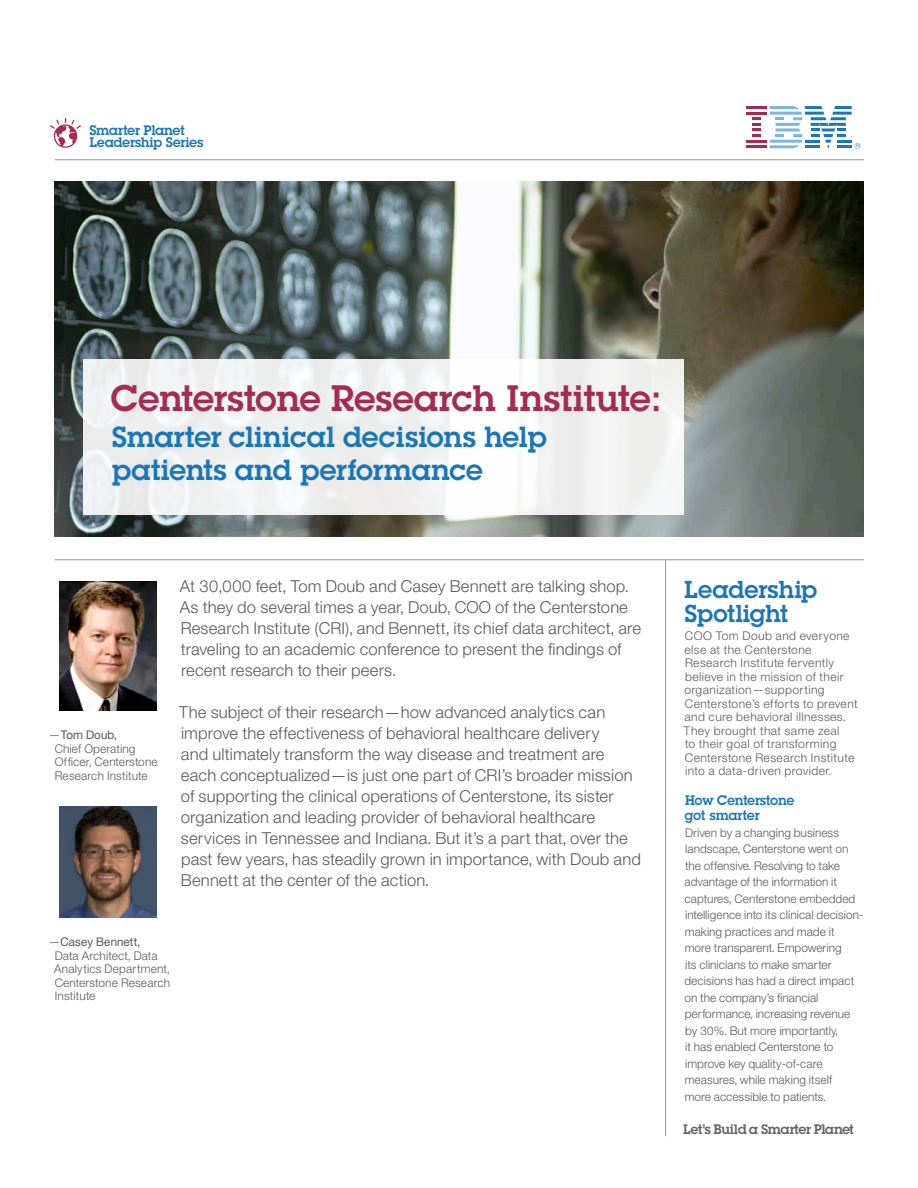
<style>
.page{position:relative;width:918px;height:1188px;background:#fff}
.page>*{position:absolute;margin:0;border:0;box-sizing:border-box;transform-origin:0 0}
.t1{font:600 36px "Lubalinfor IBM";color:#a52b52}
.t2{font:600 28.5px/33px "Lubalinfor IBM";color:#1976ba}
.t3{font:600 24px/24px "Lubalinfor IBM";color:#1976ba}
.t4{font:300 16.5px/21px "Helv Neuefor IBM";letter-spacing:.005em;color:#57585a}
.t5{font:600 13.5px/12px "Lubalinfor IBM";letter-spacing:-.01em;color:#1976ba}
.t6{font:600 13.5px "Lubalinfor IBM";letter-spacing:-.015em;color:#636366}
.t7{font:300 12px/16.5px "Helv Neuefor IBM";color:#57585a}
.t8{font:300 12px/13.5px "Helv Neuefor IBM";letter-spacing:.03em;color:#57585a}
.s1{font-weight:400}
</style>
<div class="page">
<hr style="left:746px;top:106px;width:21px;height:3px;background:#a52b52">
<hr style="left:746px;top:112px;width:21px;height:3px;background:#a52b52">
<hr style="left:746px;top:140px;width:21px;height:3px;background:#a52b52">
<svg style="left:752px;top:117px;width:9px;height:20px"></svg>
<hr style="left:746px;top:145px;width:21px;height:3px;background:#a52b52">
<svg style="left:770px;top:106px;width:90px;height:43px"></svg>
<svg style="left:50px;top:118px;width:31px;height:30px"></svg>
<img style="left:54px;top:181px;width:810px;height:356px">
<hr style="left:55px;top:559px;width:809px;height:1px;background:#939598">
<hr style="left:55px;top:159px;width:809px;height:1px;background:#939598">
<hr style="left:665px;top:560px;width:1px;height:576px;background:#939598">
<div style="left:83px;top:359px;width:601px;height:156px;background:linear-gradient(to right,#eeeff0,#f5f5f4)"></div>
<img style="left:59px;top:582px;width:98px;height:129px">
<img style="left:59px;top:807px;width:98px;height:111px">
<p class="t5" style="left:89px;top:124px;width:116px">Smarter Planet<br>Leadership Series</p>
<p class="t1" style="left:112px;top:375px;width:552px">Centerstone Research Institute:</p>
<p class="t2" style="left:112px;top:420px;width:437px">Smarter clinical decisions help patients and performance</p>
<p class="t7" style="left:55px;top:728px;width:105px;line-height:13.5px;text-indent:-6px">—<span class="s1">Tom Doub,<br></span>Chief Operating<br>Officer, Centerstone<br>Research Institute</p>
<p class="t4" style="left:180px;top:576px;width:463px">At 30,000 feet, Tom Doub and Casey Bennett are talking shop.<br>As they do several times a year, Doub, COO of the Centerstone Research Institute (CRI), and Bennett, its chief data architect, are traveling to an academic conference to present the findings of recent research to their peers.</p>
<p class="t4" style="left:178px;top:702px;width:464px">The subject of their research—how advanced analytics can improve the effectiveness of behavioral healthcare delivery<br>and ultimately transform the way disease and treatment are each conceptualized—is just one part of CRI’s broader mission of supporting the clinical operations of Centerstone, its sister organization and leading provider of behavioral healthcare services in Tennessee and Indiana. But it’s a part that, over the past few years, has steadily grown in importance, with Doub and Bennett at the center of the action.</p>
<p class="t7" style="left:54px;top:935px;width:118px;line-height:13.5px;text-indent:-6px">—<span class="s1">Casey Bennett,<br></span>Data Architect, Data<br>Analytics Department,<br>Centerstone Research<br>Institute</p>
<p class="t3" style="left:684px;top:577px;width:134px">Leadership<br>Spotlight</p>
<p class="t8" style="left:683px;top:629px;width:176px">COO Tom Doub and everyone else at the Centerstone<br>Research Institute fervently believe in the mission of their organization—supporting<br>Centerstone’s efforts to prevent and cure behavioral illnesses.<br>They brought that same zeal<br>to their goal of transforming<br>Centerstone Research Institute into a data-driven provider.</p>
<p class="t5" style="left:685px;top:793px;width:111px;line-height:15px">How Centerstone got smarter</p>
<p class="t7" style="left:684px;top:824px;width:181px">Driven by a changing business landscape, Centerstone went on the offensive. Resolving to take advantage of the information it captures, Centerstone embedded intelligence into its clinical decision&shy;making practices and made it<br>more transparent. Empowering<br>its clinicians to make smarter decisions has had a direct impact on the company’s financial performance, increasing revenue by 30%. But more importantly,<br>it has enabled Centerstone to improve key quality-of-care measures, while making itself<br>more accessible to patients.</p>
<p class="t6" style="left:683px;top:1120px;width:172px">Let’s Build a Smarter Planet</p>
</div>
